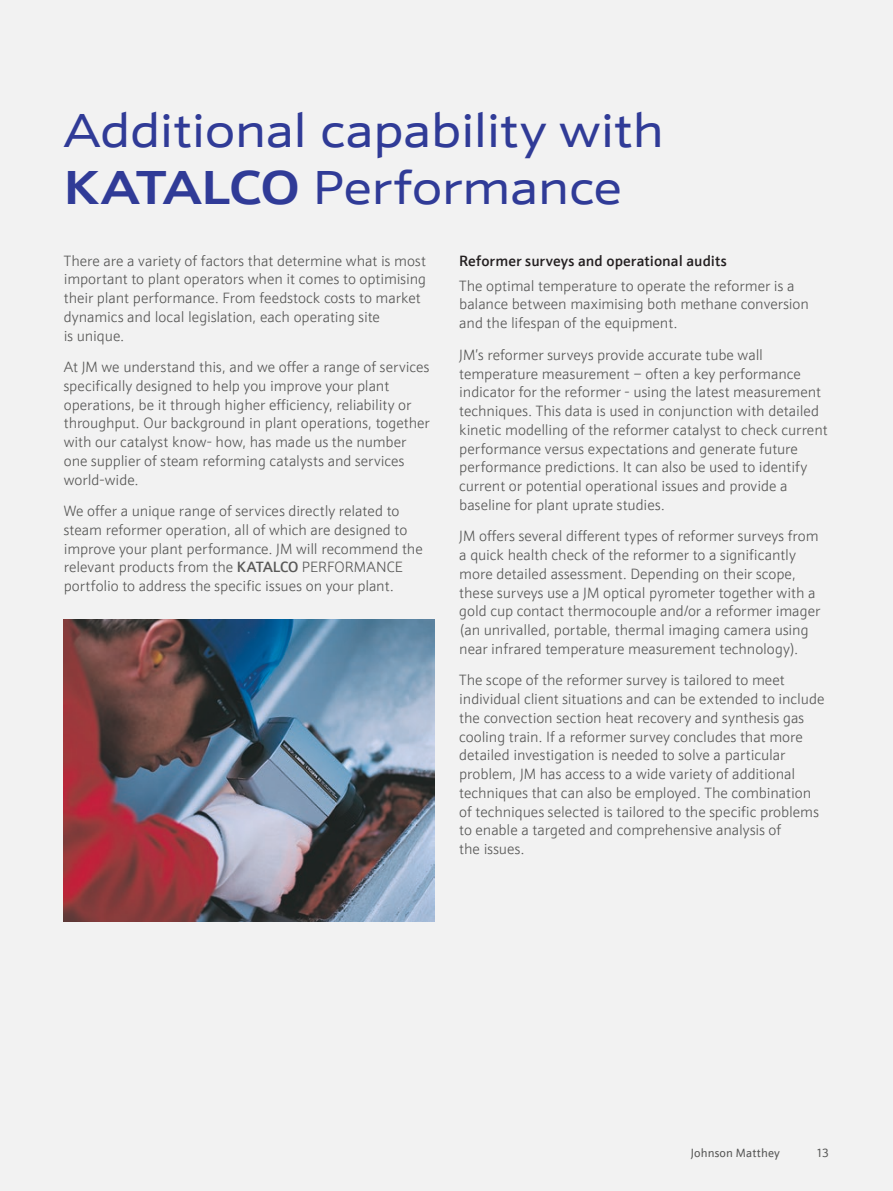
<style>
.page{position:relative;width:893px;height:1191px;background:#f2f2f2}
.page>*{position:absolute;margin:0;border:0;box-sizing:border-box;transform-origin:0 0}
.t1{font:48px/57.6px "JM Sans Extended";letter-spacing:-.025em;color:#303b97}
.t2{font:300 15px/18.8px "JM Sans";letter-spacing:-.005em;color:#585857}
.t3{font:500 15px "JM Sans";color:#231f20}
.t4{font:12px "JM Sans";letter-spacing:.01em;color:#585857}
.s1{font-weight:700}
.s2{font-weight:500}
</style>
<div class="page">
<img style="left:64px;top:619px;width:371px;height:303px">
<p class="t1" style="left:64px;top:102px;width:602px">Additional capability with<br><span class="s1">KATALCO</span> Performance</p>
<p class="t2" style="left:64px;top:251px;width:364px">There are a variety of factors that determine what is most important to plant operators when it comes to optimising their plant performance. From feedstock costs to market dynamics and local legislation, each operating site<br>is unique.</p>
<p class="t2" style="left:64px;top:357px;width:368px">At JM we understand this, and we offer a range of services specifically designed to help you improve your plant operations, be it through higher efficiency, reliability or throughput. Our background in plant operations, together with our catalyst know- how, has made us the number one supplier of steam reforming catalysts and services world‑wide.</p>
<p class="t2" style="left:64px;top:501px;width:360px">We offer a unique range of services directly related to steam reformer operation, all of which are designed to improve your plant performance. JM will recommend the relevant products from the <span class="s2">KATALCO</span> PERFORMANCE portfolio to address the specific issues on your plant.</p>
<p class="t3" style="left:459px;top:251px;width:269px">Reformer surveys and operational audits</p>
<p class="t2" style="left:459px;top:276px;width:351px">The optimal temperature to operate the reformer is a balance between maximising both methane conversion and the lifespan of the equipment.</p>
<p class="t2" style="left:459px;top:345px;width:370px">JM’s reformer surveys provide accurate tube wall temperature measurement – often a key performance indicator for the reformer - using the latest measurement techniques. This data is used in conjunction with detailed kinetic modelling of the reformer catalyst to check current performance versus expectations and generate future performance predictions. It can also be used to identify current or potential operational issues and provide a baseline for plant uprate studies.</p>
<p class="t2" style="left:459px;top:527px;width:362px">JM offers several different types of reformer surveys from a quick health check of the reformer to a significantly more detailed assessment. Depending on their scope, these surveys use a JM optical pyrometer together with a gold cup contact thermocouple and/or a reformer imager (an unrivalled, portable, thermal imaging camera using near infrared temperature measurement technology).</p>
<p class="t2" style="left:459px;top:671px;width:367px">The scope of the reformer survey is tailored to meet individual client situations and can be extended to include the convection section heat recovery and synthesis gas cooling train. If a reformer survey concludes that more detailed investigation is needed to solve a particular problem, JM has access to a wide variety of additional techniques that can also be employed. The combination of techniques selected is tailored to the specific problems to enable a targeted and comprehensive analysis of<br>the issues.</p>
<p class="t4" style="left:691px;top:1145px;width:90px">Johnson Matthey</p>
<p class="t4" style="left:816px;top:1145px;width:14px">13</p>
</div>
